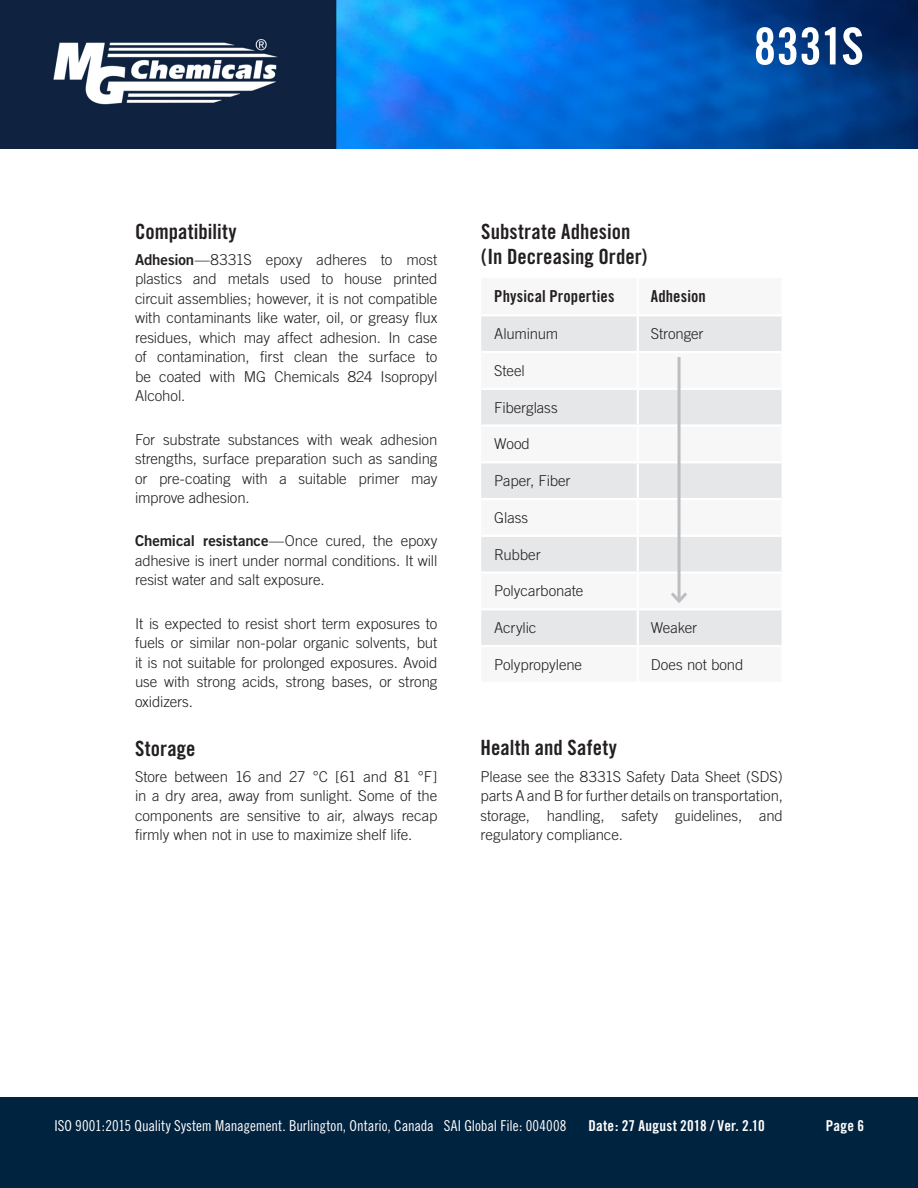
<style>
.page{position:relative;width:918px;height:1188px;background:#fff}
.page>*{position:absolute;margin:0;border:0;box-sizing:border-box;transform-origin:0 0}
.t1{font:51px "Trade Gothic Bold Cond Twenty";letter-spacing:-.01em;color:#fff}
.t2{font:21px/25.2px "Trade Gothic Bold Cond Twenty";letter-spacing:.005em;color:#231f20}
.t3{font:16.5px "Trade Gothic Bold Cond Twenty";letter-spacing:.01em;color:#231f20}
.t4{font:300 15px/19.5px "Trade Gothic";letter-spacing:-.005em;color:#231f20;text-align:justify}
.t5{font:15px "Trade Gothic Cond Eighteen";letter-spacing:-.005em;color:#fff}
.t6{font:15px "Trade Gothic Bold Cond Twenty";letter-spacing:.015em;color:#fff}
.s1{font-family:"Trade Gothic Bold Two";font-weight:400}
</style>
<div class="page">
<img style="left:0;top:0;width:918px;height:149px">
<div style="left:0;top:1097px;width:918px;height:91px;background:#002340"></div>
<svg style="left:481px;top:316px;width:301px;height:329px;fill:#e6e7e9"></svg>
<hr style="left:481px;top:351px;width:157px;height:2px;background:#fff">
<hr style="left:481px;top:388px;width:157px;height:2px;background:#fff">
<hr style="left:481px;top:424px;width:157px;height:3px;background:#fff">
<hr style="left:481px;top:461px;width:157px;height:2px;background:#fff">
<hr style="left:481px;top:498px;width:157px;height:2px;background:#fff">
<hr style="left:481px;top:535px;width:157px;height:2px;background:#fff">
<hr style="left:481px;top:571px;width:157px;height:3px;background:#fff">
<hr style="left:481px;top:608px;width:157px;height:2px;background:#fff">
<hr style="left:637px;top:316px;width:2px;height:35px;background:#fff">
<hr style="left:638px;top:351px;width:143px;height:2px;background:#fff">
<hr style="left:637px;top:353px;width:2px;height:35px;background:#fff">
<hr style="left:638px;top:388px;width:143px;height:2px;background:#fff">
<hr style="left:637px;top:390px;width:2px;height:34px;background:#fff">
<hr style="left:638px;top:424px;width:143px;height:3px;background:#fff">
<hr style="left:637px;top:427px;width:2px;height:34px;background:#fff">
<hr style="left:638px;top:461px;width:143px;height:2px;background:#fff">
<hr style="left:637px;top:463px;width:2px;height:35px;background:#fff">
<hr style="left:638px;top:498px;width:143px;height:2px;background:#fff">
<hr style="left:637px;top:500px;width:2px;height:35px;background:#fff">
<hr style="left:638px;top:535px;width:143px;height:2px;background:#fff">
<hr style="left:637px;top:537px;width:2px;height:34px;background:#fff">
<hr style="left:638px;top:571px;width:143px;height:3px;background:#fff">
<hr style="left:637px;top:574px;width:2px;height:34px;background:#fff">
<hr style="left:638px;top:608px;width:143px;height:2px;background:#fff">
<hr style="left:637px;top:610px;width:2px;height:35px;background:#fff">
<hr style="left:678px;top:357px;width:3px;height:244px;background:#bcbdc0">
<svg style="left:668px;top:589px;width:22px;height:17px"></svg>
<h1 class="t1" style="left:754px;top:15px;width:112px">8331S</h1>
<h2 class="t2" style="left:135px;top:218px;width:103px">Compatibility</h2>
<p class="t4" style="left:135px;top:250px;width:304px"><span class="s1">Adhesion</span>—8331S epoxy adheres to most plastics and metals used to house printed circuit assemblies; however, it is not compatible with contaminants like water, oil, or greasy flux residues, which may affect adhesion. In case of contamination, first clean the surface to be coated with MG Chemicals 824 Isopropyl Alcohol.</p>
<p class="t4" style="left:135px;top:429px;width:304px">For substrate substances with weak adhesion strengths, surface preparation such as sanding or pre-coating with a suitable primer may improve adhesion.</p>
<p class="t4" style="left:135px;top:531px;width:304px"><span class="s1">Chemical resistance</span>—Once cured, the epoxy adhesive is inert under normal conditions. It will resist water and salt exposure.</p>
<p class="t4" style="left:135px;top:613px;width:304px">It is expected to resist short term exposures to fuels or similar non-polar organic solvents, but it is not suitable for prolonged exposures. Avoid use with strong acids, strong bases, or strong oxidizers.</p>
<h2 class="t2" style="left:135px;top:735px;width:62px">Storage</h2>
<p class="t4" style="left:135px;top:767px;width:304px">Store between 16 and 27 °C [61 and 81 °F] in a dry area, away from sunlight. Some of the components are sensitive to air, always recap firmly when not in use to maximize shelf life.</p>
<h2 class="t2" style="left:481px;top:218px;width:168px">Substrate Adhesion (In Decreasing Order)</h2>
<p class="t3" style="left:494px;top:286px;width:122px">Physical Properties</p>
<p class="t3" style="left:651px;top:286px;width:57px">Adhesion</p>
<p class="t4" style="left:494px;top:324px;width:66px">Aluminum</p>
<p class="t4" style="left:651px;top:324px;width:54px">Stronger</p>
<p class="t4" style="left:494px;top:361px;width:32px">Steel</p>
<p class="t4" style="left:494px;top:397px;width:65px">Fiberglass</p>
<p class="t4" style="left:494px;top:434px;width:37px">Wood</p>
<p class="t4" style="left:494px;top:471px;width:78px">Paper, Fiber</p>
<p class="t4" style="left:494px;top:508px;width:35px">Glass</p>
<p class="t4" style="left:494px;top:544px;width:48px">Rubber</p>
<p class="t4" style="left:494px;top:581px;width:90px">Polycarbonate</p>
<p class="t4" style="left:494px;top:618px;width:44px">Acrylic</p>
<p class="t4" style="left:651px;top:618px;width:48px">Weaker</p>
<p class="t4" style="left:494px;top:655px;width:89px">Polypropylene</p>
<p class="t4" style="left:651px;top:655px;width:94px">Does not bond</p>
<h2 class="t2" style="left:481px;top:735px;width:138px">Health and Safety</h2>
<p class="t4" style="left:481px;top:766px;width:304px">Please see the 8331S Safety Data Sheet (SDS) parts A and B for further details on transportation, storage, handling, safety guidelines, and regulatory compliance.</p>
<p class="t5" style="left:54px;top:1117px;width:514px">ISO 9001:2015 Quality System Management. Burlington, Ontario, Canada SAI Global File: 004008</p>
<p class="t6" style="left:588px;top:1117px;width:178px">Date: 27 August 2018 / Ver. 2.10</p>
<p class="t6" style="left:826px;top:1116px;width:40px">Page 6</p>
</div>
